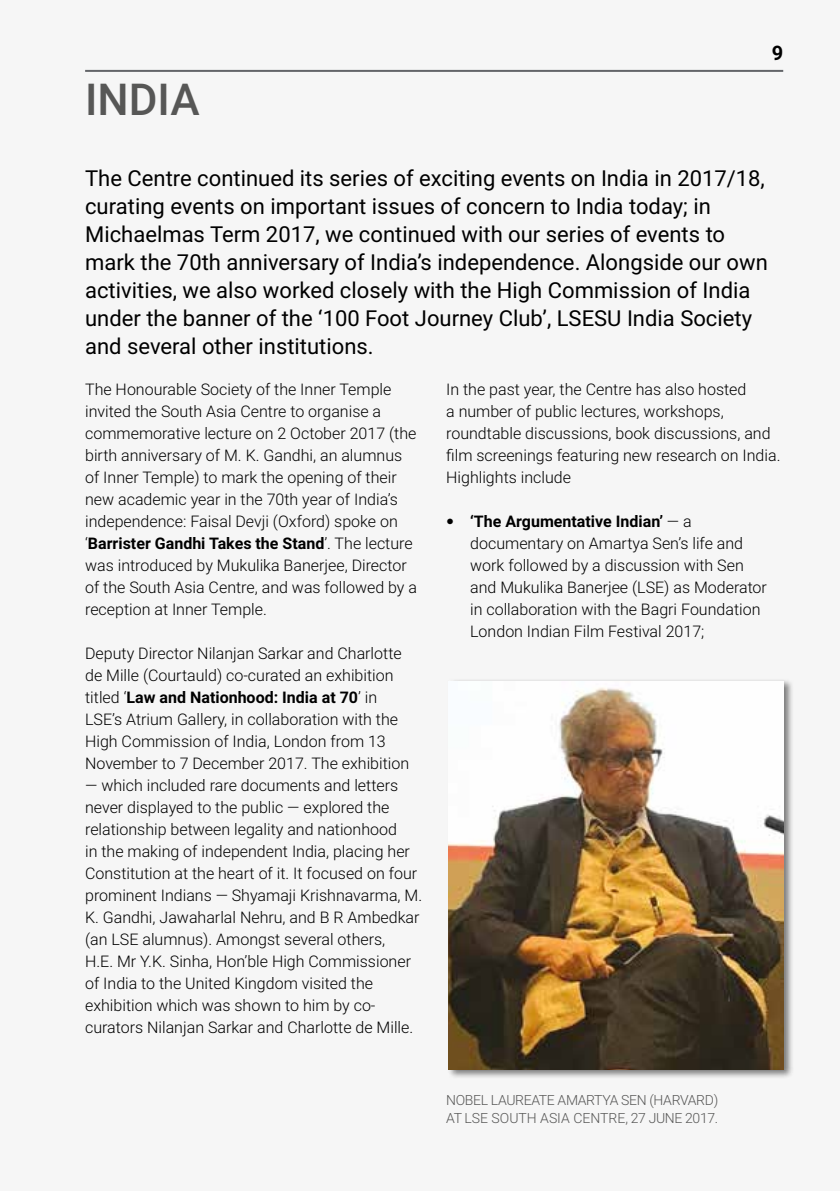
<style>
.page{position:relative;width:840px;height:1191px;background:#fff}
.page>*{position:absolute;margin:0;border:0;box-sizing:border-box;transform-origin:0 0}
.t1{font:500 44px "Roboto";color:#575756}
.t2{font:22px/28px "Roboto";color:#000}
.t3{font:700 20px "Roboto";color:#000}
.t4{font:300 16px/22px "Roboto";color:#000}
.t5{font:300 14px/18px "Roboto";letter-spacing:-.025em;color:#575756}
.s1{font-weight:700}
.s2{font-family:"Frutiger LT Pro"}
</style>
<div class="page">
<div style="left:0;top:0;width:839px;height:1191px;background:#f6f6f6"></div>
<hr style="left:85px;top:70px;width:697px;height:2px;background:#636569">
<div style="left:446px;top:678px;width:347px;height:401px;background:#000;opacity:.5"></div>
<img style="left:448px;top:681px;width:334px;height:388px">
<h1 class="t1" style="left:85px;top:69px;width:116px">INDIA</h1>
<p class="t3" style="left:771px;top:38px;width:13px">9</p>
<p class="t2" style="left:85px;top:164px;width:683px">The Centre continued its series of exciting events on India in 2017/18, curating events on important issues of concern to India today; in Michaelmas Term 2017, we continued with our series of events to mark the 70th anniversary of India’s independence. Alongside our own activities, we also worked closely with the High Commission of India under the banner of the ‘100 Foot Journey Club’, LSESU India Society and several other institutions.</p>
<p class="t4" style="left:85px;top:377px;width:333px">The Honourable Society of the Inner Temple invited the South Asia Centre to organise a commemorative lecture on 2 October 2017 (the birth anniversary of M. K. Gandhi, an alumnus of Inner Temple) to mark the opening of their new academic year in the 70th year of India’s independence: Faisal Devji (Oxford) spoke on ‘<span class="s1">Barrister Gandhi Takes the Stand</span>’. The lecture was introduced by Mukulika Banerjee, Director of the South Asia Centre, and was followed by a reception at Inner Temple.</p>
<p class="t4" style="left:85px;top:642px;width:325px">Deputy Director Nilanjan Sarkar and Charlotte de Mille (Courtauld) co-curated an exhibition titled ‘<span class="s1">Law and Nationhood: India at 70</span>’ in LSE’s Atrium Gallery, in collaboration with the High Commission of India, London from 13<br>November to 7 December 2017. The exhibition</p>
<p class="t4" style="left:85px;top:774px;width:338px">— which included rare documents and letters never displayed to the public — explored the relationship between legality and nationhood<br>in the making of independent India, placing her Constitution at the heart of it. It focused on four prominent Indians — Shyamaji Krishnavarma, M.<br>K. Gandhi, Jawaharlal Nehru, and B R Ambedkar (an LSE alumnus). Amongst several others,<br>H.E. Mr Y.K. Sinha, Hon’ble High Commissioner of India to the United Kingdom visited the exhibition which was shown to him by co&shy;curators Nilanjan Sarkar and Charlotte de Mille.</p>
<p class="t4" style="left:446px;top:377px;width:335px">In the past year, the Centre has also hosted<br>a number of public lectures, workshops, roundtable discussions, book discussions, and film screenings featuring new research on India.<br>Highlights include</p>
<p class="t4" style="left:470px;top:510px;width:298px;text-indent:-24px"><span class="s2">•</span> <span class="s1">‘The Argumentative Indian’</span> ― a documentary on Amartya Sen’s life and work followed by a discussion with Sen and Mukulika Banerjee (LSE) as Moderator in collaboration with the Bagri Foundation London Indian Film Festival 2017;</p>
<p class="t5" style="left:446px;top:1090px;width:273px">NOBEL LAUREATE AMARTYA SEN (HARVARD)<br>AT LSE SOUTH ASIA CENTRE, 27 JUNE 2017.</p>
</div>
